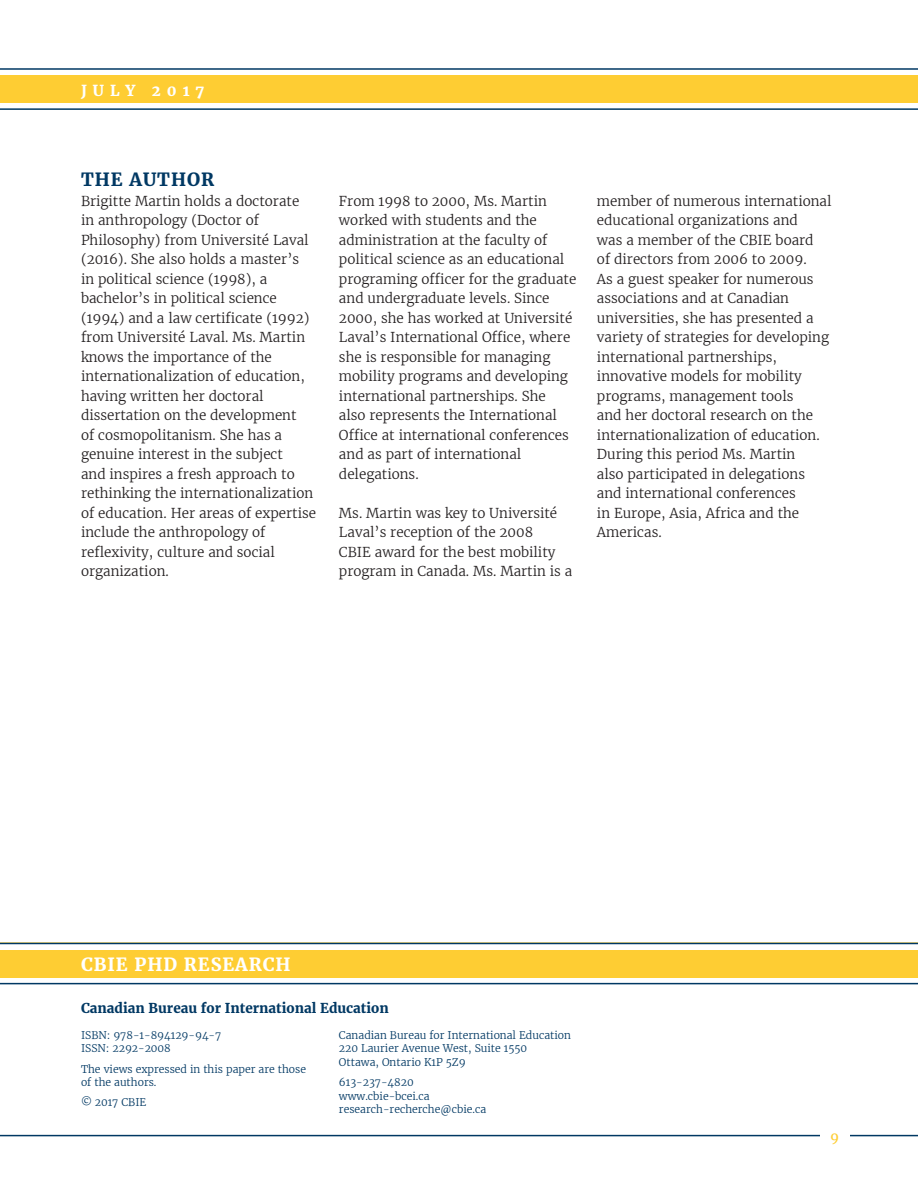
<style>
.page{position:relative;width:918px;height:1188px;background:#fff}
.page>*{position:absolute;margin:0;border:0;box-sizing:border-box;transform-origin:0 0}
.t1{font:700 18px "Merriweather";letter-spacing:.05em;color:#fff}
.t2{font:700 18px "Merriweather";letter-spacing:.05em;color:#003863}
.t3{font:700 15px "Merriweather";letter-spacing:.4em;color:#fff}
.t4{font:300 13.5px/19.5px "Merriweather";color:#231f20}
.t5{font:700 13.5px "Merriweather";color:#003863}
.t6{font:13.5px "Merriweather";color:#fecd33}
.t7{font:300 10.5px/13.5px "Merriweather";color:#003863}
</style>
<div class="page">
<div style="left:0;top:76px;width:918px;height:27px;background:#fecd33"></div>
<hr style="left:0;top:108px;width:918px;height:2px;background:#003863">
<hr style="left:0;top:68px;width:918px;height:2px;background:#003863">
<hr style="left:0;top:942px;width:918px;height:2px;background:#fecd33">
<div style="left:0;top:950px;width:918px;height:28px;background:#fecd33"></div>
<hr style="left:0;top:983px;width:918px;height:1px;background:#003863">
<hr style="left:0;top:943px;width:918px;height:1px;background:#003863">
<hr style="left:0;top:1135px;width:918px;height:1px;background:#003863">
<div style="left:820px;top:1121px;width:29px;height:29px;background:#fff"></div>
<p class="t3" style="left:81px;top:81px;width:125px">JULY 2017</p>
<h1 class="t2" style="left:81px;top:168px;width:135px">THE AUTHOR</h1>
<p class="t4" style="left:81px;top:191px;width:237px">Brigitte Martin holds a doctorate<br>in anthropology (Doctor of<br>Philosophy) from Université Laval (2016). She also holds a master’s<br>in political science (1998), a bachelor’s in political science (1994) and a law certificate (1992) from Université Laval. Ms. Martin knows the importance of the internationalization of education, having written her doctoral dissertation on the development<br>of cosmopolitanism. She has a genuine interest in the subject<br>and inspires a fresh approach to rethinking the internationalization of education. Her areas of expertise include the anthropology of reflexivity, culture and social organization.</p>
<p class="t4" style="left:339px;top:191px;width:239px">From 1998 to 2000, Ms. Martin worked with students and the administration at the faculty of political science as an educational programing officer for the graduate and undergraduate levels. Since<br>2000, she has worked at Université<br>Laval’s International Office, where she is responsible for managing mobility programs and developing international partnerships. She<br>also represents the International<br>Office at international conferences and as part of international delegations.</p>
<p class="t4" style="left:339px;top:503px;width:235px">Ms. Martin was key to Université<br>Laval’s reception of the 2008<br>CBIE award for the best mobility program in Canada. Ms. Martin is a</p>
<p class="t4" style="left:597px;top:191px;width:236px">member of numerous international educational organizations and<br>was a member of the CBIE board<br>of directors from 2006 to 2009.<br>As a guest speaker for numerous associations and at Canadian universities, she has presented a variety of strategies for developing international partnerships, innovative models for mobility programs, management tools<br>and her doctoral research on the internationalization of education.<br>During this period Ms. Martin<br>also participated in delegations and international conferences<br>in Europe, Asia, Africa and the<br>Americas.</p>
<h1 class="t1" style="left:81px;top:953px;width:211px">CBIE PHD RESEARCH</h1>
<p class="t5" style="left:81px;top:999px;width:309px">Canadian Bureau for International Education</p>
<p class="t7" style="left:81px;top:1028px;width:142px">ISBN: 978-1-894129-94-7<br>ISSN: 2292-2008</p>
<p class="t7" style="left:81px;top:1062px;width:227px">The views expressed in this paper are those of the authors.</p>
<p class="t7" style="left:81px;top:1096px;width:67px">© 2017 CBIE</p>
<p class="t7" style="left:339px;top:1028px;width:233px">Canadian Bureau for International Education<br>220 Laurier Avenue West, Suite 1550<br>Ottawa, Ontario K1P 5Z9</p>
<p class="t7" style="left:339px;top:1075px;width:149px">613-237-4820 www.cbie-bcei.ca research-recherche@cbie.ca</p>
<p class="t6" style="left:830px;top:1128px;width:10px">9</p>
</div>
